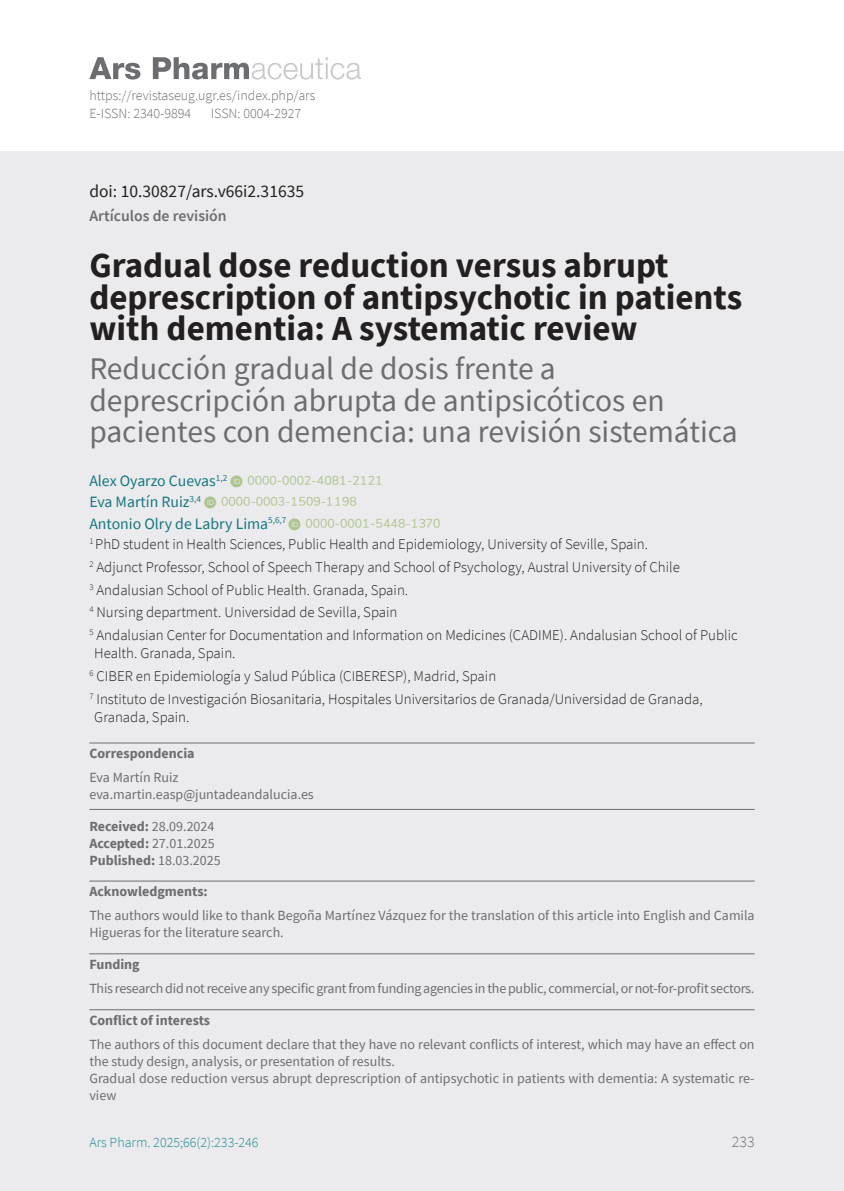
<style>
.page{position:relative;width:844px;height:1191px;background:#fff}
.page>*{position:absolute;margin:0;border:0;box-sizing:border-box;transform-origin:0 0}
.sps_titulo_original{font:700 35px/31.5px "Source Sans Pro";color:#231f20}
.sps_titulo_traduc{font:31.5px/31.5px "Source Sans Pro";color:#6c6d70}
.sps_doi{font:17.5px "Source Sans Pro";color:#231f20}
.sps_autores{font:15.75px "Source Sans Pro";color:#16767f}
.sps_seccion{font:600 15.75px "Source Sans Pro";color:#6c6d70}
.t1{font:300 15.75px "Source Sans Pro";color:#6c6d70}
.sps_afiliaciones{font:300 14.88px/17.8px "Source Sans Pro";color:#231f20}
.sps_texto_metadatos{font:14px/16.8px "Source Sans Pro";color:#6c6d70}
.t2{font:300 14px "Source Sans Pro";color:#6c6d70}
.sps_titulo_metadatos{font:700 14px "Source Sans Pro";color:#6c6d70}
.sps_linea_fin_metadatos{font:14px "Source Sans Pro";color:#6c6d70}
.t3{font:300 14px "Source Sans Pro";color:#1c8993}
.sps_texto_metadatos-2{font:700 14px "Source Sans Pro";color:#6c6d70}
.s1{color:#adc38c}
.s2{font-weight:700}
.s3{font-weight:400}
</style>
<div class="page">
<div style="left:0;top:151px;width:843px;height:1040px;background:#ebebed"></div>
<svg style="left:89px;top:57px;width:272px;height:23px"></svg>
<hr style="left:89px;top:742px;width:665px;height:1px;background:#6c6d70">
<hr style="left:89px;top:809px;width:665px;height:1px;background:#6c6d70">
<hr style="left:89px;top:880px;width:665px;height:1px;background:#6c6d70">
<hr style="left:89px;top:953px;width:665px;height:1px;background:#6c6d70">
<hr style="left:89px;top:1009px;width:665px;height:1px;background:#6c6d70">
<p class="t2" style="left:89px;top:86px;width:227px">https://revistaseug.ugr.es/index.php/ars</p>
<p class="t2" style="left:89px;top:105px;width:103px">E-ISSN: 2340-9894</p>
<p class="t2" style="left:211px;top:105px;width:92px">ISSN: 0004-2927</p>
<p class="sps_doi" style="left:89px;top:180px;width:216px">doi: 10.30827/ars.v66i2.31635</p>
<p class="sps_seccion" style="left:89px;top:205px;width:139px">Artículos de revisión</p>
<p class="sps_titulo_original" style="left:89px;top:249px;width:654px">Gradual dose reduction versus abrupt deprescription of antipsychotic in patients with dementia: A systematic review</p>
<p class="sps_titulo_traduc" style="left:89px;top:352px;width:649px">Reducción gradual de dosis frente a deprescripción abrupta de antipsicóticos en pacientes con demencia: una revisión sistemática</p>
<p class="sps_autores" style="left:89px;top:470px;width:155px">Alex Oyarzo Cuevas<sup>1,2</sup> <span class="s1">□</span></p>
<p class="sps_autores" style="left:89px;top:492px;width:128px">Eva Martín Ruiz<sup>3,4</sup> <span class="s1">□</span></p>
<p class="sps_autores" style="left:89px;top:513px;width:213px">Antonio Olry de Labry Lima<sup>5,6,7</sup> <span class="s1">□</span></p>
<p class="sps_afiliaciones" style="left:89px;top:535px;width:560px"><sup>1</sup> PhD student in Health Sciences, Public Health and Epidemiology, University of Seville, Spain.</p>
<p class="sps_afiliaciones" style="left:89px;top:558px;width:592px"><sup>2</sup> Adjunct Professor, School of Speech Therapy and School of Psychology, Austral University of Chile</p>
<p class="sps_afiliaciones" style="left:89px;top:580px;width:320px"><sup>3</sup> Andalusian School of Public Health. Granada, Spain.</p>
<p class="sps_afiliaciones" style="left:89px;top:603px;width:309px"><sup>4</sup> Nursing department. Universidad de Sevilla, Spain</p>
<p class="sps_afiliaciones" style="left:94px;top:626px;width:644px;text-indent:-5px"><sup>5</sup> Andalusian Center for Documentation and Information on Medicines (CADIME). Andalusian School of Public<br>Health. Granada, Spain.</p>
<p class="sps_afiliaciones" style="left:89px;top:667px;width:408px"><sup>6</sup> CIBER en Epidemiología y Salud Pública (CIBERESP), Madrid, Spain</p>
<p class="sps_afiliaciones" style="left:94px;top:690px;width:609px;text-indent:-5px"><sup>7</sup> Instituto de Investigación Biosanitaria, Hospitales Universitarios de Granada/Universidad de Granada,<br>Granada, Spain.</p>
<p class="sps_titulo_metadatos" style="left:89px;top:744px;width:107px">Correspondencia</p>
<p class="sps_texto_metadatos" style="left:89px;top:769px;width:91px">Eva Martín Ruiz</p>
<p class="sps_linea_fin_metadatos" style="left:89px;top:785px;width:226px">eva.martin.easp@juntadeandalucia.es</p>
<p class="sps_texto_metadatos" style="left:89px;top:817px;width:127px"><span class="s2">Received:</span> 28.09.2024</p>
<p class="sps_texto_metadatos" style="left:89px;top:834px;width:127px"><span class="s2">Accepted:</span> 27.01.2025</p>
<p class="sps_texto_metadatos-2" style="left:89px;top:850px;width:133px">Published: <span class="s3">18.03.2025</span></p>
<p class="sps_titulo_metadatos" style="left:89px;top:882px;width:120px">Acknowledgments:</p>
<p class="sps_texto_metadatos" style="left:89px;top:907px;width:666px">The authors would like to thank Begoña Martínez Vázquez for the translation of this article into English and Camila<br>Higueras for the literature search.</p>
<p class="sps_titulo_metadatos" style="left:89px;top:954px;width:52px">Funding</p>
<p class="sps_texto_metadatos" style="left:89px;top:980px;width:666px">This research did not receive any specific grant from funding agencies in the public, commercial, or not-for-profit sectors.</p>
<p class="sps_titulo_metadatos" style="left:89px;top:1010px;width:122px">Conflict of interests</p>
<p class="sps_texto_metadatos" style="left:89px;top:1036px;width:666px">The authors of this document declare that they have no relevant conflicts of interest, which may have an effect on the study design, analysis, or presentation of results.</p>
<p class="sps_texto_metadatos" style="left:89px;top:1069px;width:666px">Gradual dose reduction versus abrupt deprescription of antipsychotic in patients with dementia: A systematic re&shy;view</p>
<p class="t3" style="left:89px;top:1133px;width:171px">Ars Pharm. 2025;66(2):233-246</p>
<p class="t1" style="left:731px;top:1132px;width:24px">233</p>
</div>
